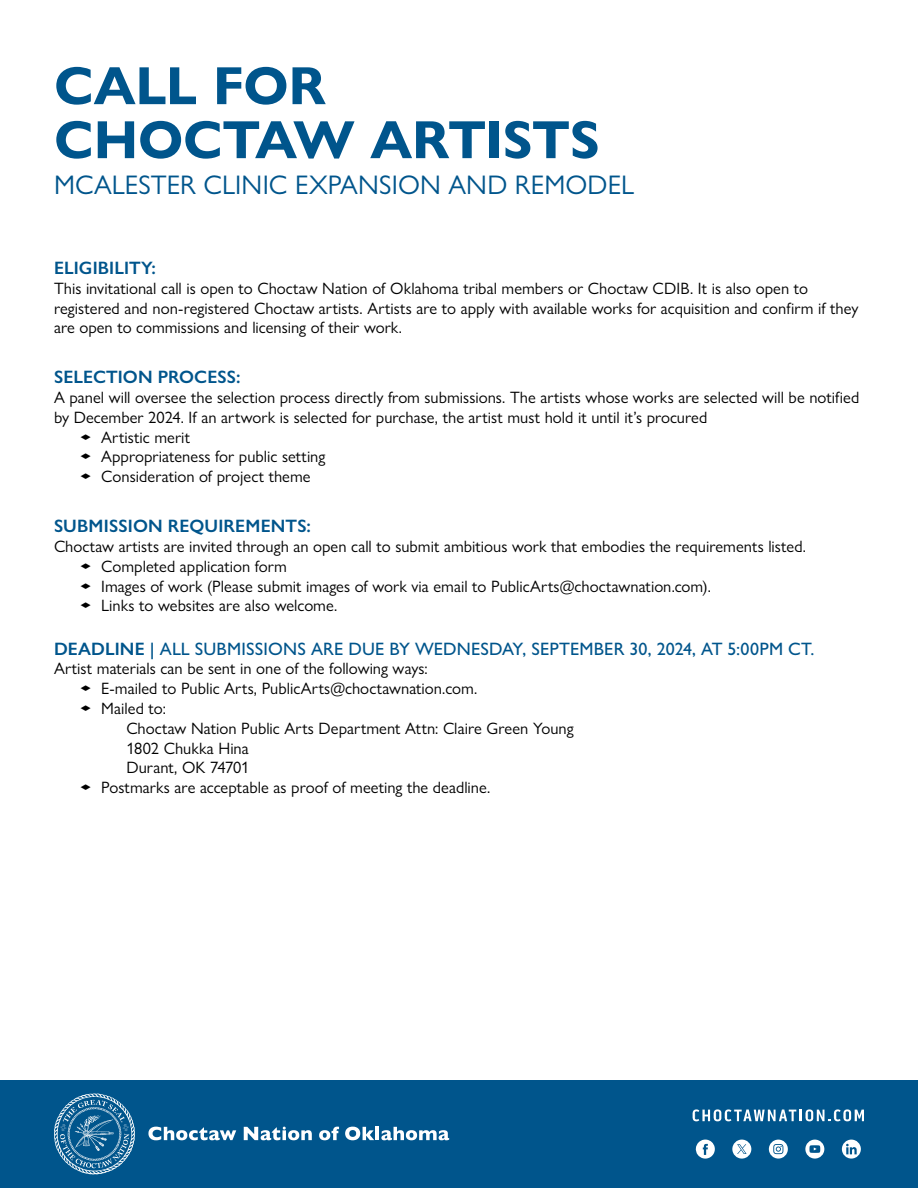
<style>
.page{position:relative;width:918px;height:1188px;background:#fff}
.page>*{position:absolute;margin:0;border:0;box-sizing:border-box;transform-origin:0 0}
.t1{font:700 54px/54px "Gill Sans Nova";letter-spacing:-.005em;color:#00558c}
.t2{font:27px "Gill Sans Nova";letter-spacing:.005em;color:#00558c}
.t3{font:500 18px "Gill Sans Nova";letter-spacing:.005em;color:#00558c}
.t4{font:600 18px "Gill Sans Nova";letter-spacing:.01em;color:#00558c}
.t5{font:16.5px/19.8px "Gill Sans Nova";color:#000}
.s1{font-family:"CTN Diamond Regular"}
.s2{font-weight:600}
</style>
<div class="page">
<div style="left:0;top:1080px;width:918px;height:108px;background:#00558c"></div>
<svg style="left:54px;top:1093px;width:81px;height:82px"></svg>
<svg style="left:148px;top:1127px;width:88px;height:13px"></svg>
<svg style="left:244px;top:1127px;width:68px;height:13px"></svg>
<svg style="left:319px;top:1127px;width:20px;height:13px"></svg>
<svg style="left:345px;top:1127px;width:104px;height:13px"></svg>
<svg style="left:696px;top:1140px;width:19px;height:19px"></svg>
<svg style="left:805px;top:1140px;width:19px;height:19px"></svg>
<svg style="left:769px;top:1140px;width:19px;height:19px"></svg>
<svg style="left:732px;top:1140px;width:19px;height:19px"></svg>
<svg style="left:842px;top:1140px;width:19px;height:19px"></svg>
<svg style="left:693px;top:1109px;width:171px;height:12px"></svg>
<h1 class="t1" style="left:54px;top:59px;width:547px">CALL FOR<br>CHOCTAW ARTISTS</h1>
<h2 class="t2" style="left:54px;top:169px;width:582px">MCALESTER CLINIC EXPANSION AND REMODEL</h2>
<p class="t4" style="left:54px;top:257px;width:104px">ELIGIBILITY:</p>
<p class="t5" style="left:54px;top:278px;width:806px">This invitational call is open to Choctaw Nation of Oklahoma tribal members or Choctaw CDIB. It is also open to registered and non-registered Choctaw artists. Artists are to apply with available works for acquisition and confirm if they are open to commissions and licensing of their work.</p>
<p class="t4" style="left:54px;top:366px;width:188px">SELECTION PROCESS:</p>
<p class="t5" style="left:54px;top:387px;width:807px">A panel will oversee the selection process directly from submissions. The artists whose works are selected will be notified</p>
<p class="t5" style="left:54px;top:407px;width:655px">by December 2024. If an artwork is selected for purchase, the artist must hold it until it’s procured</p>
<p class="t5" style="left:81px;top:427px;width:111px"><span class="s1">A</span> Artistic merit</p>
<p class="t5" style="left:81px;top:447px;width:246px"><span class="s1">A</span> Appropriateness for public setting</p>
<p class="t5" style="left:81px;top:467px;width:231px"><span class="s1">A</span> Consideration of project theme</p>
<p class="t4" style="left:54px;top:515px;width:259px">SUBMISSION REQUIREMENTS:</p>
<p class="t5" style="left:81px;top:536px;width:727px;text-indent:-27px">Choctaw artists are invited through an open call to submit ambitious work that embodies the requirements listed.<br><span class="s1">A</span> Completed application form<br><span class="s1">A</span> Images of work (Please submit images of work via email to PublicArts@choctawnation.com).<br><span class="s1">A</span> Links to websites are also welcome.</p>
<p class="t3" style="left:54px;top:638px;width:762px"><span class="s2">DEADLINE |</span> ALL SUBMISSIONS ARE DUE BY WEDNESDAY, SEPTEMBER 30, 2024, AT 5:00PM CT.</p>
<p class="t5" style="left:81px;top:659px;width:398px;text-indent:-27px">Artist materials can be sent in one of the following ways:<br><span class="s1">A</span> E-mailed to Public Arts, PublicArts@choctawnation.com.<br><span class="s1">A</span> Mailed to:</p>
<p class="t5" style="left:126px;top:718px;width:449px">Choctaw Nation Public Arts Department Attn: Claire Green Young</p>
<p class="t5" style="left:126px;top:738px;width:124px">1802 Chukka Hina</p>
<p class="t5" style="left:126px;top:758px;width:125px">Durant, OK 74701</p>
<p class="t5" style="left:81px;top:778px;width:411px"><span class="s1">A</span> Postmarks are acceptable as proof of meeting the deadline.</p>
</div>
